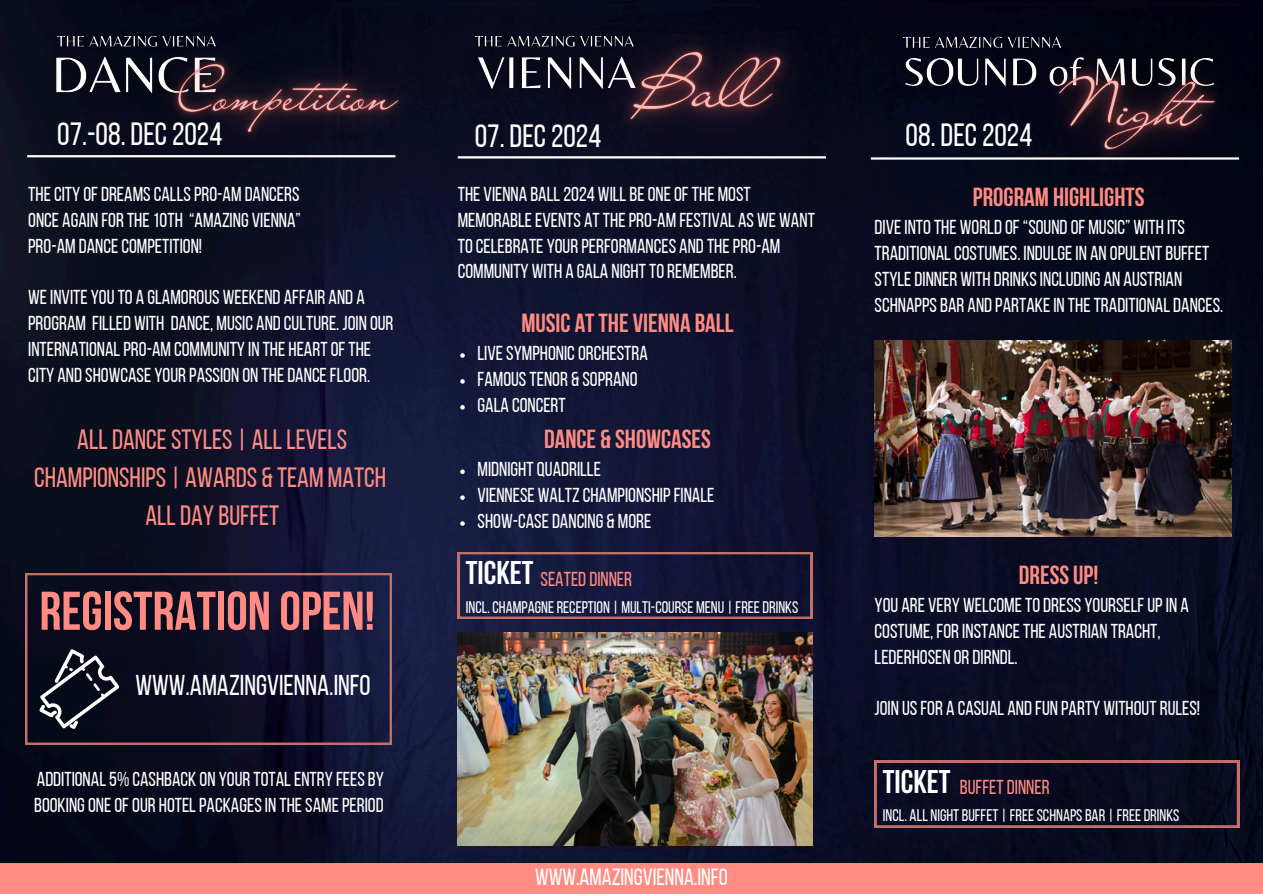
<style>
.page{position:relative;width:1263px;height:894px;background:#fff}
.page>*{position:absolute;margin:0;border:0;box-sizing:border-box;transform-origin:0 0}
.t1{font:700 54.3px "Bebas Neue";color:#ff8b82}
.t2{font:700 32.7px "Bebas Neue";color:#fff}
.t3{font:32.1px "Bebas Neue";color:#fff}
.t4{font:28.65px "Bebas Neue";color:#fff}
.t5{font:27.9px/38.2px "Bebas Neue";color:#ff8b82;text-align:center}
.t6{font:700 26.1px "Bebas Neue";color:#ff8b82}
.t7{font:23.4px "Bebas Neue";color:#fff}
.t8{font:20.1px/25.8px "Bebas Neue";color:#fff}
.t9{font:20.1px "Bebas Neue";color:#ff8b82}
.t10{font:16.8px "Bebas Neue";color:#fff}
</style>
<div class="page">
<img style="left:0;top:0;width:1263px;height:863px">
<div style="left:0;top:863px;width:1263px;height:30px;background:#ff8b82"></div>
<hr style="left:27px;top:155px;width:368px;height:2px;background:#fff">
<hr style="left:458px;top:156px;width:368px;height:2px;background:#fff">
<hr style="left:871px;top:157px;width:368px;height:2px;background:#fff">
<svg style="left:25px;top:573px;width:367px;height:171px"></svg>
<svg style="left:458px;top:552px;width:354px;height:66px"></svg>
<svg style="left:875px;top:760px;width:364px;height:66px"></svg>
<img style="left:875px;top:340px;width:356px;height:196px">
<img style="left:458px;top:632px;width:354px;height:212px">
<img style="left:896px;top:31px;width:93px;height:10px">
<img style="left:888px;top:41px;width:101px;height:64px">
<img style="left:989px;top:0;width:274px;height:223px">
<img style="left:468px;top:29px;width:86px;height:9px">
<img style="left:459px;top:38px;width:95px;height:71px">
<img style="left:554px;top:0;width:303px;height:220px">
<img style="left:34px;top:36px;width:87px;height:81px">
<img style="left:121px;top:0;width:335px;height:195px">
<img style="left:50px;top:29px;width:172px;height:26px">
<svg style="left:460px;top:469px;width:5px;height:5px"></svg>
<svg style="left:460px;top:495px;width:5px;height:4px"></svg>
<svg style="left:460px;top:521px;width:5px;height:4px"></svg>
<svg style="left:460px;top:353px;width:5px;height:4px"></svg>
<svg style="left:460px;top:379px;width:5px;height:4px"></svg>
<svg style="left:460px;top:405px;width:5px;height:4px"></svg>
<p class="t3" style="left:57px;top:120px;width:166px">07.-08. DEC2024</p>
<p class="t3" style="left:475px;top:123px;width:128px">07. DEC2024</p>
<p class="t3" style="left:906px;top:122px;width:128px">08. DEC2024</p>
<p class="t8" style="left:28px;top:183px;width:273px">THECITY OFDREAMSCALLSPRO-AM DANCERS</p>
<p class="t8" style="left:28px;top:209px;width:274px">ONCE AGAIN FORTHE10TH “AMAZING VIENNA”</p>
<p class="t8" style="left:28px;top:234px;width:175px">PRO-AM DANCECOMPETITION!</p>
<h2 class="t8" style="left:28px;top:286px;width:367px">WEINVITE YOUTO A GLAMOROUS WEEKEND AFFAIR AND A PROGRAM FILLED WITH DANCE, MUSIC ANDCULTURE. JOIN OUR INTERNATIONALPRO-AM COMMUNITY IN THE HEARTOFTHE CITY ANDSHOWCASE YOURPASSION ON THEDANCEFLOOR.</h2>
<p class="t8" style="left:458px;top:183px;width:359px">THE VIENNA BALL2024 WILLBEONEOFTHE MOST MEMORABLEEVENTS ATTHEPRO-AM FESTIVAL AS WE WANT TOCELEBRATE YOURPERFORMANCES ANDTHEPRO-AM COMMUNITY WITH A GALA NIGHTTOREMEMBER.</p>
<p class="t6" style="left:973px;top:186px;width:173px">PROGRAM HIGHLIGHTS</p>
<p class="t8" style="left:875px;top:216px;width:350px">DIVEINTOTHE WORLDOF“SOUNDOF MUSIC” WITH ITS TRADITIONALCOSTUMES. INDULGEIN AN OPULENT BUFFET STYLEDINNER WITH DRINKSINCLUDING AN AUSTRIAN SCHNAPPSBAR ANDPARTAKEIN THETRADITIONALDANCES.</p>
<p class="t6" style="left:521px;top:312px;width:214px">MUSIC ATTHE VIENNA BALL</p>
<p class="t8" style="left:478px;top:342px;width:172px">LIVESYMPHONICORCHESTRA</p>
<p class="t8" style="left:478px;top:368px;width:162px">FAMOUSTENOR &amp; SOPRANO</p>
<p class="t8" style="left:478px;top:394px;width:90px">GALA CONCERT</p>
<p class="t5" style="left:34px;top:422px;width:354px">ALLDANCESTYLES| ALLLEVELS<br>CHAMPIONSHIPS| AWARDS &amp; TEAM MATCH</p>
<p class="t5" style="left:145px;top:499px;width:135px">ALLDAY BUFFET</p>
<p class="t1" style="left:39px;top:589px;width:337px">REGISTRATION OPEN!</p>
<p class="t4" style="left:136px;top:673px;width:237px">WWW.AMAZINGVIENNA.INFO</p>
<p class="t8" style="left:34px;top:767px;width:351px">ADDITIONAL5% CASHBACK ON YOURTOTALENTRY FEESBY<br>BOOKINGONEOFOUR HOTELPACKAGESIN THESAMEPERIOD</p>
<p class="t6" style="left:544px;top:428px;width:168px">DANCE &amp; SHOWCASES</p>
<p class="t8" style="left:478px;top:458px;width:125px">MIDNIGHT QUADRILLE</p>
<p class="t8" style="left:478px;top:484px;width:238px">VIENNESE WALTZCHAMPIONSHIPFINALE</p>
<p class="t8" style="left:478px;top:510px;width:175px">SHOW-CASEDANCING &amp; MORE</p>
<p class="t2" style="left:466px;top:559px;width:69px">TICKET</p>
<p class="t9" style="left:541px;top:570px;width:93px">SEATEDDINNER</p>
<p class="t10" style="left:466px;top:600px;width:334px">INCL. CHAMPAGNERECEPTION | MULTI-COURSE MENU|FREEDRINKS</p>
<p class="t7" style="left:535px;top:866px;width:194px">WWW.AMAZINGVIENNA.INFO</p>
<p class="t6" style="left:1019px;top:564px;width:81px">DRESSUP!</p>
<p class="t8" style="left:875px;top:593px;width:316px">YOU ARE VERY WELCOMETODRESS YOURSELFUPIN A<br>COSTUME, FORINSTANCETHE AUSTRIAN TRACHT,</p>
<p class="t8" style="left:875px;top:645px;width:145px">LEDERHOSEN ORDIRNDL.</p>
<p class="t8" style="left:875px;top:697px;width:327px">JOIN USFOR A CASUAL ANDFUN PARTY WITHOUTRULES!</p>
<p class="t2" style="left:883px;top:767px;width:69px">TICKET</p>
<p class="t9" style="left:960px;top:778px;width:91px">BUFFETDINNER</p>
<p class="t10" style="left:883px;top:808px;width:298px">INCL. ALL NIGHTBUFFET|FREESCHNAPSBAR|FREEDRINKS</p>
</div>
